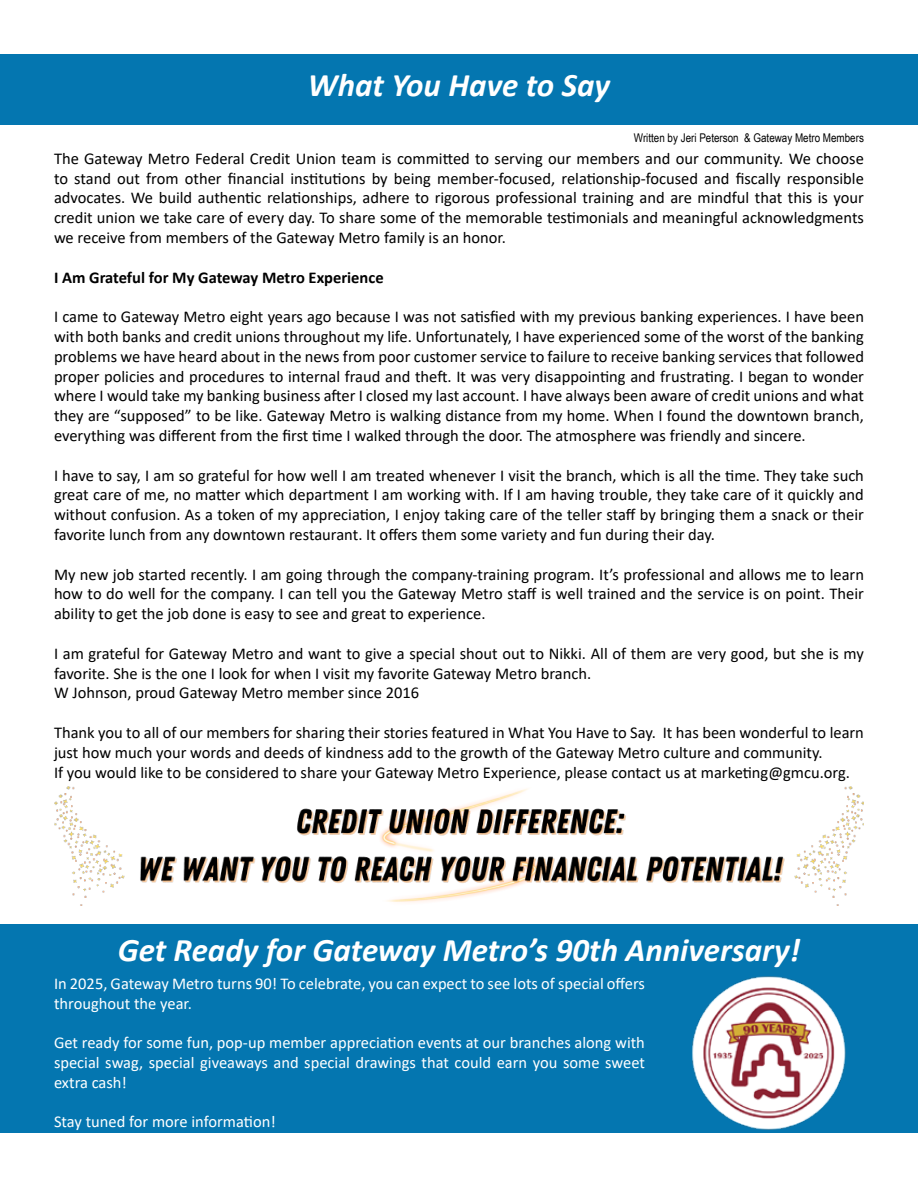
<style>
.page{position:relative;width:918px;height:1188px;background:#fff}
.page>*{position:absolute;margin:0;border:0;box-sizing:border-box;transform-origin:0 0}
.t1{font:italic 700 33px "Calibri";color:#fff}
.t2{font:16.5px/19.8px "Calibri";color:#000;text-align:justify}
.t3{font:16.5px/19.8px "Calibri";color:#fff}
.t4{font:700 16.5px "Calibri";color:#000}
.t5{font:12px "Arial Narrow";color:#000}
</style>
<div class="page">
<div style="left:0;top:54px;width:918px;height:70px;background:#0476b0"></div>
<div style="left:0;top:925px;width:918px;height:208px;background:#0476b0"></div>
<img style="left:54px;top:787px;width:810px;height:119px">
<img style="left:692px;top:976px;width:154px;height:154px">
<h2 class="t1" style="left:308px;top:61px;width:304px">What You Have to Say</h2>
<p class="t5" style="left:634px;top:129px;width:232px">Written by Jeri Peterson &amp; Gateway Metro Members</p>
<p class="t2" style="left:54px;top:148px;width:811px">The Gateway Metro Federal Credit Union team is committed to serving our members and our community. We choose to stand out from other financial institutions by being member-focused, relationship-focused and fiscally responsible advocates. We build authentic relationships, adhere to rigorous professional training and are mindful that this is your credit union we take care of every day. To share some of the memorable testimonials and meaningful acknowledgments we receive from members of the Gateway Metro family is an honor.</p>
<h3 class="t4" style="left:54px;top:266px;width:331px">I Am Grateful for My Gateway Metro Experience</h3>
<p class="t2" style="left:54px;top:306px;width:812px">I came to Gateway Metro eight years ago because I was not satisfied with my previous banking experiences. I have been with both banks and credit unions throughout my life. Unfortunately, I have experienced some of the worst of the banking problems we have heard about in the news from poor customer service to failure to receive banking services that followed proper policies and procedures to internal fraud and theft. It was very disappointing and frustrating. I began to wonder where I would take my banking business after I closed my last account. I have always been aware of credit unions and what they are “supposed” to be like. Gateway Metro is walking distance from my home. When I found the downtown branch, everything was different from the first time I walked through the door. The atmosphere was friendly and sincere.</p>
<p class="t2" style="left:54px;top:465px;width:812px">I have to say, I am so grateful for how well I am treated whenever I visit the branch, which is all the time. They take such great care of me, no matter which department I am working with. If I am having trouble, they take care of it quickly and without confusion. As a token of my appreciation, I enjoy taking care of the teller staff by bringing them a snack or their favorite lunch from any downtown restaurant. It offers them some variety and fun during their day.</p>
<p class="t2" style="left:54px;top:564px;width:811px">My new job started recently. I am going through the company-training program. It’s professional and allows me to learn how to do well for the company. I can tell you the Gateway Metro staff is well trained and the service is on point. Their ability to get the job done is easy to see and great to experience.</p>
<p class="t2" style="left:54px;top:643px;width:812px">I am grateful for Gateway Metro and want to give a special shout out to Nikki. All of them are very good, but she is my favorite. She is the one I look for when I visit my favorite Gateway Metro branch.</p>
<p class="t2" style="left:54px;top:683px;width:367px">W Johnson, proud Gateway Metro member since 2016</p>
<p class="t2" style="left:54px;top:722px;width:811px;text-align:left">Thank you to all of our members for sharing their stories featured in What You Have to Say. It has been wonderful to learn just how much your words and deeds of kindness add to the growth of the Gateway Metro culture and community.<br>If you would like to be considered to share your Gateway Metro Experience, please contact us at marketing@gmcu.org.</p>
<h2 class="t1" style="left:118px;top:926px;width:684px">Get Ready for Gateway Metro’s 90th Anniversary!</h2>
<p class="t3" style="left:54px;top:973px;width:592px">In 2025, Gateway Metro turns 90! To celebrate, you can expect to see lots of special offers throughout the year.</p>
<p class="t3" style="left:54px;top:1032px;width:592px;text-align:justify">Get ready for some fun, pop-up member appreciation events at our branches along with special swag, special giveaways and special drawings that could earn you some sweet extra cash!</p>
<p class="t3" style="left:54px;top:1112px;width:223px">Stay tuned for more information!</p>
</div>
